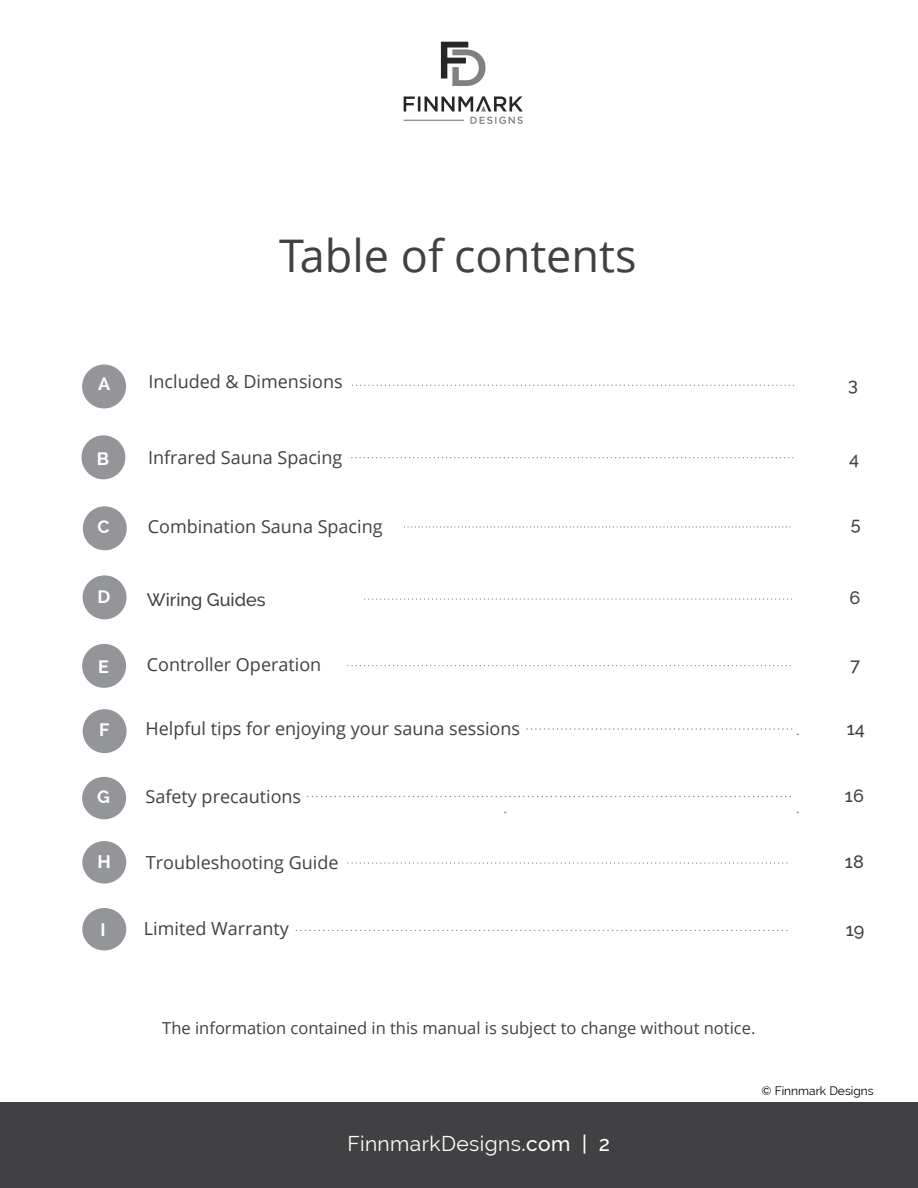
<style>
.page{position:relative;width:918px;height:1188px;background:#fff}
.page>*{position:absolute;margin:0;border:0;box-sizing:border-box;transform-origin:0 0}
.t1{font:45px "Open Sans";color:#414042}
.t2{font:21px "Raleway";letter-spacing:.02em;color:#fff}
.t3{font:18px "Open Sans";color:#414042}
.t4{font:500 18px "Raleway";color:#414042}
.t5{font:700 18px "Raleway";color:#fff}
.t6{font:700 18px "Raleway";color:#fff}
.t7{font:16.5px "Open Sans";color:#414042}
.t8{font:12px "Raleway";color:#000}
.s1{font-weight:500}
</style>
<div class="page">
<div style="left:0;top:1102px;width:918px;height:86px;background:#414042"></div>
<svg style="left:352px;top:457px;width:442px;height:1px"></svg>
<div style="left:82px;top:365px;width:44px;height:43px;background:#939598;border-radius:50%"></div>
<div style="left:81px;top:435px;width:44px;height:44px;background:#939598;border-radius:50%"></div>
<div style="left:83px;top:506px;width:44px;height:44px;background:#939598;border-radius:50%"></div>
<div style="left:83px;top:575px;width:44px;height:44px;background:#939598;border-radius:50%"></div>
<div style="left:82px;top:644px;width:44px;height:44px;background:#939598;border-radius:50%"></div>
<div style="left:83px;top:709px;width:44px;height:44px;background:#939598;border-radius:50%"></div>
<div style="left:82px;top:777px;width:44px;height:42px;background:#939598;border-radius:50%"></div>
<svg style="left:527px;top:728px;width:271px;height:7px"></svg>
<svg style="left:308px;top:796px;width:482px;height:1px"></svg>
<img style="left:403px;top:41px;width:120px;height:83px">
<svg style="left:352px;top:385px;width:442px;height:1px"></svg>
<svg style="left:404px;top:526px;width:387px;height:2px"></svg>
<svg style="left:365px;top:598px;width:427px;height:2px"></svg>
<svg style="left:348px;top:665px;width:443px;height:1px"></svg>
<div style="left:82px;top:908px;width:44px;height:42px;background:#939598;border-radius:50%"></div>
<svg style="left:348px;top:862px;width:440px;height:2px"></svg>
<div style="left:82px;top:841px;width:44px;height:43px;background:#939598;border-radius:50%"></div>
<svg style="left:296px;top:930px;width:492px;height:1px"></svg>
<h1 class="t1" style="left:279px;top:225px;width:359px">Table of contents</h1>
<p class="t5" style="left:98px;top:373px;width:14px">A</p>
<p class="t3" style="left:149px;top:369px;width:196px">Included &amp; Dimensions</p>
<p class="t4" style="left:848px;top:374px;width:11px">3</p>
<p class="t5" style="left:97px;top:448px;width:14px">B</p>
<p class="t3" style="left:148px;top:445px;width:196px">Infrared Sauna Spacing</p>
<p class="t4" style="left:849px;top:448px;width:12px">4</p>
<p class="t5" style="left:97px;top:517px;width:14px">C</p>
<p class="t3" style="left:148px;top:514px;width:236px">Combination Sauna Spacing</p>
<p class="t4" style="left:851px;top:514px;width:11px">5</p>
<p class="t5" style="left:98px;top:586px;width:14px">D</p>
<p class="t4" style="left:147px;top:589px;width:120px">Wiring Guides</p>
<p class="t4" style="left:849px;top:587px;width:12px">6</p>
<p class="t5" style="left:98px;top:656px;width:12px">E</p>
<p class="t3" style="left:147px;top:652px;width:176px">Controller Operation</p>
<p class="t4" style="left:851px;top:654px;width:11px">7</p>
<p class="t5" style="left:99px;top:719px;width:12px">F</p>
<p class="t3" style="left:145px;top:717px;width:376px">Helpful tips for enjoying your sauna sessions</p>
<p class="t4" style="left:847px;top:718px;width:20px">14</p>
<p class="t5" style="left:97px;top:786px;width:14px">G</p>
<p class="t3" style="left:145px;top:784px;width:157px">Safety precautions</p>
<p class="t4" style="left:845px;top:785px;width:21px">16</p>
<p class="t6" style="left:97px;top:851px;width:15px">H</p>
<p class="t3" style="left:146px;top:850px;width:194px">Troubleshooting Guide</p>
<p class="t4" style="left:845px;top:851px;width:20px">18</p>
<p class="t6" style="left:101px;top:919px;width:7px">I</p>
<p class="t3" style="left:144px;top:917px;width:147px">Limited Warranty</p>
<p class="t4" style="left:846px;top:919px;width:20px">19</p>
<p class="t7" style="left:162px;top:1017px;width:595px">The information contained in this manual is subject to change without notice.</p>
<p class="t2" style="left:347px;top:1132px;width:264px">FinnmarkDesigns<span class="s1">.com | 2</span></p>
<p class="t8" style="left:762px;top:1083px;width:114px">© Finnmark Designs</p>
</div>
